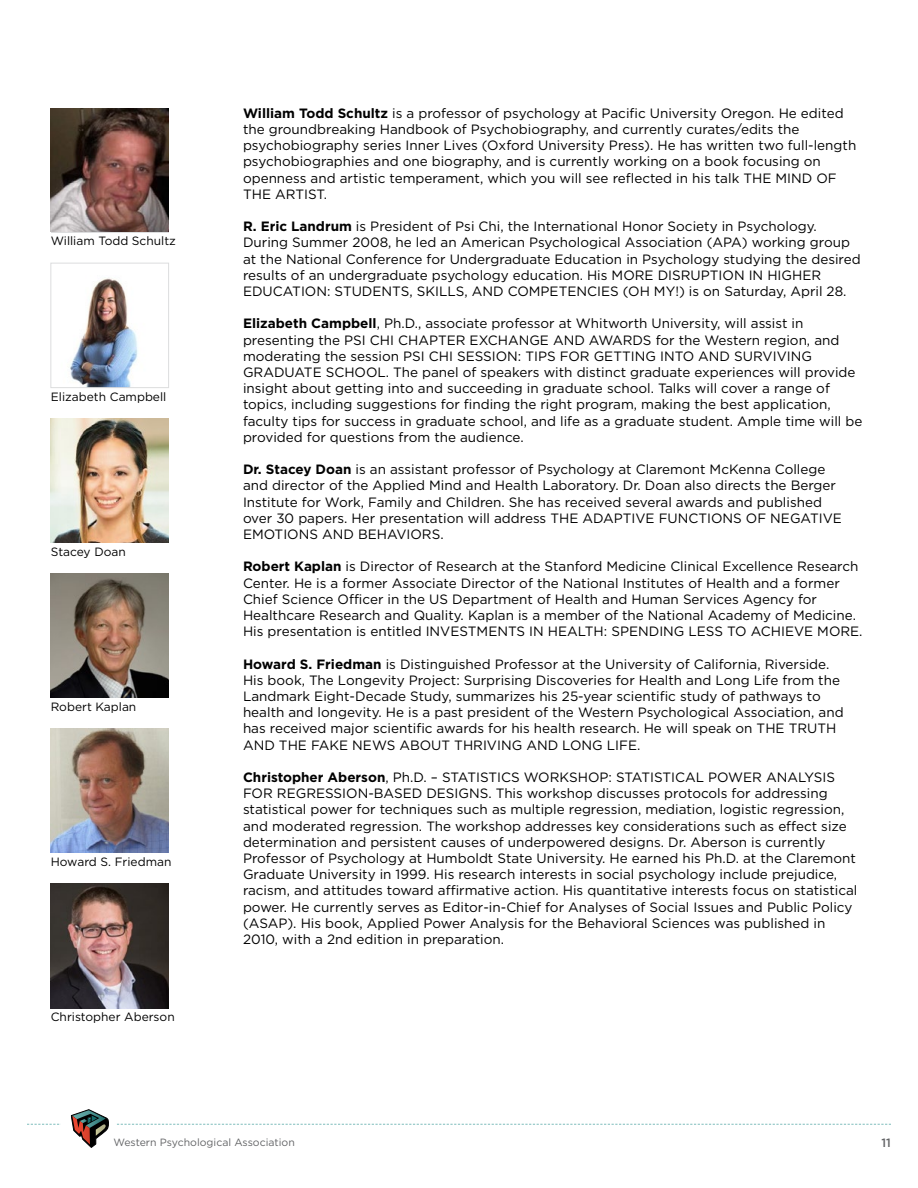
<style>
.page{position:relative;width:918px;height:1188px;background:#fff}
.page>*{position:absolute;margin:0;border:0;box-sizing:border-box;transform-origin:0 0}
.t1{font:13.5px/16.2px "Gotham HTF";color:#000}
.t2{font:12px "Gotham HTF";color:#000}
.t3{font:500 12px "Gotham HTF";color:#636466}
.t4{font:10.5px "Gotham HTF";color:#636466}
.s1{font-weight:700}
</style>
<div class="page">
<svg style="left:27px;top:1109px;width:864px;height:39px"></svg>
<img style="left:51px;top:573px;width:118px;height:125px">
<img style="left:51px;top:884px;width:118px;height:124px">
<img style="left:51px;top:418px;width:118px;height:125px">
<img style="left:51px;top:728px;width:118px;height:125px">
<img style="left:70px;top:278px;width:68px;height:108px">
<div style="left:51px;top:263px;width:118px;height:125px;border:1px solid #dcddde"></div>
<img style="left:51px;top:108px;width:118px;height:124px">
<p class="t2" style="left:51px;top:235px;width:127px">William Todd Schultz</p>
<p class="t2" style="left:51px;top:390px;width:117px">Elizabeth Campbell</p>
<p class="t2" style="left:51px;top:545px;width:77px">Stacey Doan</p>
<p class="t2" style="left:51px;top:700px;width:87px">Robert Kaplan</p>
<p class="t2" style="left:51px;top:855px;width:122px">Howard S. Friedman</p>
<p class="t2" style="left:51px;top:1010px;width:125px">Christopher Aberson</p>
<p class="t1" style="left:243px;top:105px;width:615px"><span class="s1">William Todd Schultz</span> is a professor of psychology at Pacific University Oregon. He edited the groundbreaking Handbook of Psychobiography, and currently curates/edits the psychobiography series Inner Lives (Oxford University Press). He has written two full-length psychobiographies and one biography, and is currently working on a book focusing on openness and artistic temperament, which you will see reflected in his talk THE MIND OF THE ARTIST.</p>
<p class="t1" style="left:243px;top:218px;width:619px"><span class="s1">R. Eric Landrum</span> is President of Psi Chi, the International Honor Society in Psychology.<br>During Summer 2008, he led an American Psychological Association (APA) working group at the National Conference for Undergraduate Education in Psychology studying the desired results of an undergraduate psychology education. His MORE DISRUPTION IN HIGHER EDUCATION: STUDENTS, SKILLS, AND COMPETENCIES (OH MY!) is on Saturday, April 28.</p>
<p class="t1" style="left:243px;top:315px;width:621px"><span class="s1">Elizabeth Campbell</span>, Ph.D., associate professor at Whitworth University, will assist in presenting the PSI CHI CHAPTER EXCHANGE AND AWARDS for the Western region, and moderating the session PSI CHI SESSION: TIPS FOR GETTING INTO AND SURVIVING GRADUATE SCHOOL. The panel of speakers with distinct graduate experiences will provide insight about getting into and succeeding in graduate school. Talks will cover a range of topics, including suggestions for finding the right program, making the best application, faculty tips for success in graduate school, and life as a graduate student. Ample time will be provided for questions from the audience.</p>
<p class="t1" style="left:243px;top:461px;width:600px"><span class="s1">Dr. Stacey Doan</span> is an assistant professor of Psychology at Claremont McKenna College and director of the Applied Mind and Health Laboratory. Dr. Doan also directs the Berger Institute for Work, Family and Children. She has received several awards and published over 30 papers. Her presentation will address THE ADAPTIVE FUNCTIONS OF NEGATIVE EMOTIONS AND BEHAVIORS.</p>
<p class="t1" style="left:243px;top:558px;width:619px"><span class="s1">Robert Kaplan</span> is Director of Research at the Stanford Medicine Clinical Excellence Research Center. He is a former Associate Director of the National Institutes of Health and a former Chief Science Officer in the US Department of Health and Human Services Agency for Healthcare Research and Quality. Kaplan is a member of the National Academy of Medicine.<br>His presentation is entitled INVESTMENTS IN HEALTH: SPENDING LESS TO ACHIEVE MORE.</p>
<p class="t1" style="left:243px;top:656px;width:602px"><span class="s1">Howard S. Friedman</span> is Distinguished Professor at the University of California, Riverside.<br>His book, The Longevity Project: Surprising Discoveries for Health and Long Life from the Landmark Eight-Decade Study, summarizes his 25-year scientific study of pathways to health and longevity. He is a past president of the Western Psychological Association, and has received major scientific awards for his health research. He will speak on THE TRUTH AND THE FAKE NEWS ABOUT THRIVING AND LONG LIFE.</p>
<p class="t1" style="left:243px;top:769px;width:616px"><span class="s1">Christopher Aberson</span>, Ph.D. – STATISTICS WORKSHOP: STATISTICAL POWER ANALYSIS FOR REGRESSION-BASED DESIGNS. This workshop discusses protocols for addressing statistical power for techniques such as multiple regression, mediation, logistic regression, and moderated regression. The workshop addresses key considerations such as effect size determination and persistent causes of underpowered designs. Dr. Aberson is currently Professor of Psychology at Humboldt State University. He earned his Ph.D. at the Claremont Graduate University in 1999. His research interests in social psychology include prejudice, racism, and attitudes toward affirmative action. His quantitative interests focus on statistical power. He currently serves as Editor-in-Chief for Analyses of Social Issues and Public Policy (ASAP). His book, Applied Power Analysis for the Behavioral Sciences was published in 2010, with a 2nd edition in preparation.</p>
<p class="t4" style="left:113px;top:1137px;width:183px">Western Psychological Association</p>
<p class="t3" style="left:881px;top:1136px;width:11px">11</p>
</div>
